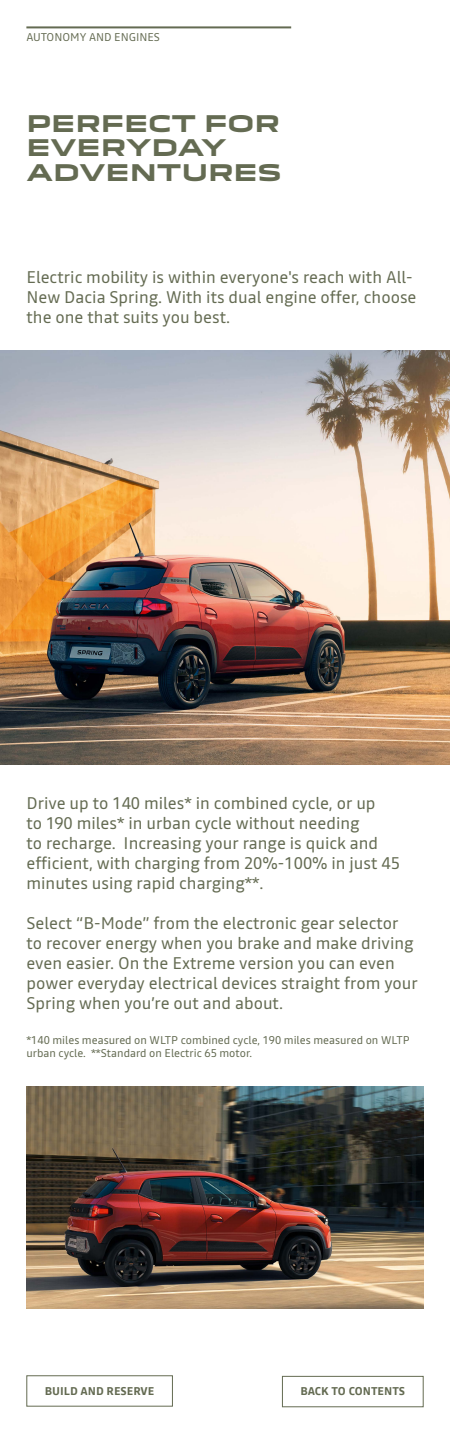
<style>
.page{position:relative;width:450px;height:1433px;background:#fff}
.page>*{position:absolute;margin:0;border:0;box-sizing:border-box;transform-origin:0 0}
.t1{font:700 22.4px/24.4px "Dacia Block Extended";color:#646b52}
.t2{font:16.8px/20px "Read";color:#646b52}
.t3{font:11.2px/13.2px "Read";color:#646b52}
.t4{font:700 11.2px "Read";color:#646b52}
</style>
<div class="page">
<img style="left:0;top:351px;width:450px;height:413px">
<img style="left:26px;top:1086px;width:398px;height:221px">
<hr style="left:26px;top:26px;width:265px;height:2px;background:#646b52">
<div style="left:282px;top:1375px;width:142px;height:31px;border:1px solid #646b52"></div>
<div style="left:26px;top:1374px;width:147px;height:32px;border:1px solid #646b52"></div>
<p class="t3" style="left:26px;top:31px;width:135px">AUTONOMY AND ENGINES</p>
<h1 class="t1" style="left:26px;top:112px;width:257px">PERFECT FOR<br>EVERYDAY<br>ADVENTURES</h1>
<p class="t2" style="left:26px;top:267px;width:392px">Electric mobility is within everyone's reach with All-<br>New Dacia Spring. With its dual engine offer, choose the one that suits you best.</p>
<p class="t2" style="left:26px;top:793px;width:375px">Drive up to 140 miles* in combined cycle, or up<br>to 190 miles* in urban cycle without needing<br>to recharge. Increasing your range is quick and efficient, with charging from 20%-100% in just 45 minutes using rapid charging**.</p>
<p class="t2" style="left:26px;top:913px;width:393px">Select “B-Mode” from the electronic gear selector to recover energy when you brake and make driving even easier. On the Extreme version you can even power everyday electrical devices straight from your Spring when you’re out and about.</p>
<p class="t3" style="left:26px;top:1032px;width:385px">*140 miles measured on WLTP combined cycle, 190 miles measured on WLTP urban cycle. **Standard on Electric 65 motor.</p>
<p class="t4" style="left:45px;top:1382px;width:111px">BUILD AND RESERVE</p>
<p class="t4" style="left:300px;top:1383px;width:106px">BACK TO CONTENTS</p>
</div>
